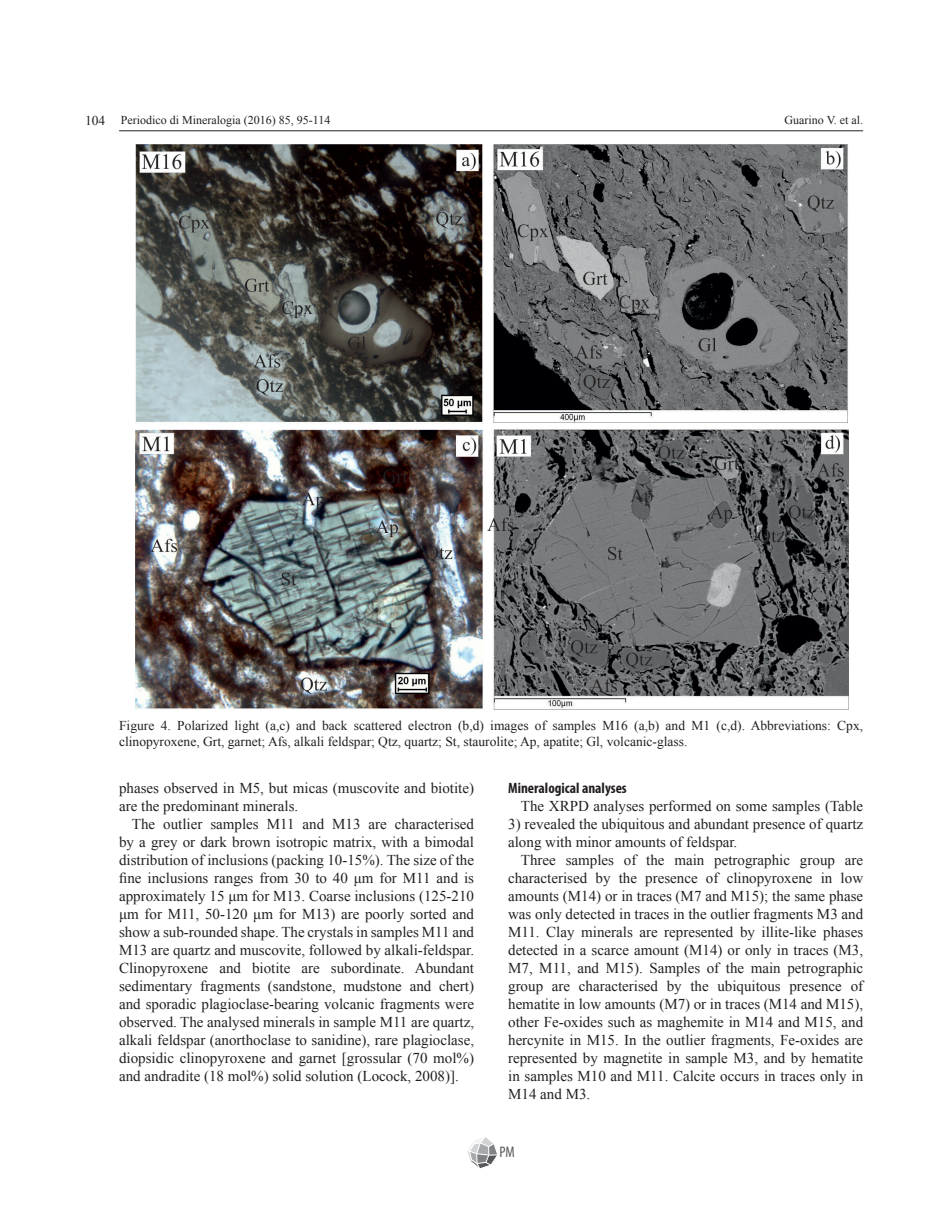
<style>
.page{position:relative;width:944px;height:1214px;background:#fff}
.page>*{position:absolute;margin:0;border:0;box-sizing:border-box;transform-origin:0 0}
.t1{font:condensed 15.45px "Myriad Pro";color:#57585a}
.t2{font:15px/18px "Times New Roman";color:#231f20}
.t3{font:700 condensed 15px "Myriad Pro";color:#231f20}
.t4{font:13.5px/16.2px "Times New Roman";color:#231f20}
.t5{font:12px "Times New Roman";color:#231f20}
.s1{font-size:13.5px}
</style>
<div class="page">
<hr style="left:119px;top:130px;width:744px;height:1px;background:#231f20">
<svg style="left:467px;top:1137px;width:30px;height:31px"></svg>
<img style="left:135px;top:144px;width:714px;height:566px">
<p class="t5" style="left:85px;top:112px;width:247px"><span class="s1">104</span> Periodico di Mineralogia (2016) 85, 95-114</p>
<p class="t5" style="left:784px;top:112px;width:80px">Guarino V. et al.</p>
<p class="t4" style="left:119px;top:717px;width:745px">Figure 4. Polarized light (a,c) and back scattered electron (b,d) images of samples M16 (a,b) and M1 (c,d). Abbreviations: Cpx, clinopyroxene, Grt, garnet; Afs, alkali feldspar; Qtz, quartz; St, staurolite; Ap, apatite; Gl, volcanic-glass.</p>
<p class="t2" style="left:119px;top:778px;width:356px">phases observed in M5, but micas (muscovite and biotite) are the predominant minerals.</p>
<p class="t2" style="left:119px;top:814px;width:356px;text-align:justify;text-indent:13px">The outlier samples M11 and M13 are characterised by a grey or dark brown isotropic matrix, with a bimodal distribution of inclusions (packing 10-15%). The size of the fine inclusions ranges from 30 to 40 μm for M11 and is approximately 15 μm for M13. Coarse inclusions (125-210 μm for M11, 50-120 μm for M13) are poorly sorted and show a sub-rounded shape. The crystals in samples M11 and M13 are quartz and muscovite, followed by alkali-feldspar.<br>Clinopyroxene and biotite are subordinate. Abundant sedimentary fragments (sandstone, mudstone and chert) and sporadic plagioclase-bearing volcanic fragments were observed. The analysed minerals in sample M11 are quartz, alkali feldspar (anorthoclase to sanidine), rare plagioclase, diopsidic clinopyroxene and garnet [grossular (70 mol%) and andradite (18 mol%) solid solution (Locock, 2008)].</p>
<p class="t3" style="left:508px;top:778px;width:120px">Mineralogical analyses</p>
<p class="t2" style="left:521px;top:796px;width:344px">The XRPD analyses performed on some samples (Table</p>
<p class="t2" style="left:508px;top:814px;width:356px">3) revealed the ubiquitous and abundant presence of quartz along with minor amounts of feldspar.</p>
<p class="t2" style="left:508px;top:850px;width:356px;text-align:justify;text-indent:13px">Three samples of the main petrographic group are characterised by the presence of clinopyroxene in low amounts (M14) or in traces (M7 and M15); the same phase was only detected in traces in the outlier fragments M3 and M11. Clay minerals are represented by illite-like phases detected in a scarce amount (M14) or only in traces (M3, M7, M11, and M15). Samples of the main petrographic group are characterised by the ubiquitous presence of hematite in low amounts (M7) or in traces (M14 and M15), other Fe-oxides such as maghemite in M14 and M15, and hercynite in M15. In the outlier fragments, Fe-oxides are represented by magnetite in sample M3, and by hematite in samples M10 and M11. Calcite occurs in traces only in M14 and M3.</p>
<p class="t1" style="left:499px;top:1142px;width:17px">PM</p>
</div>
